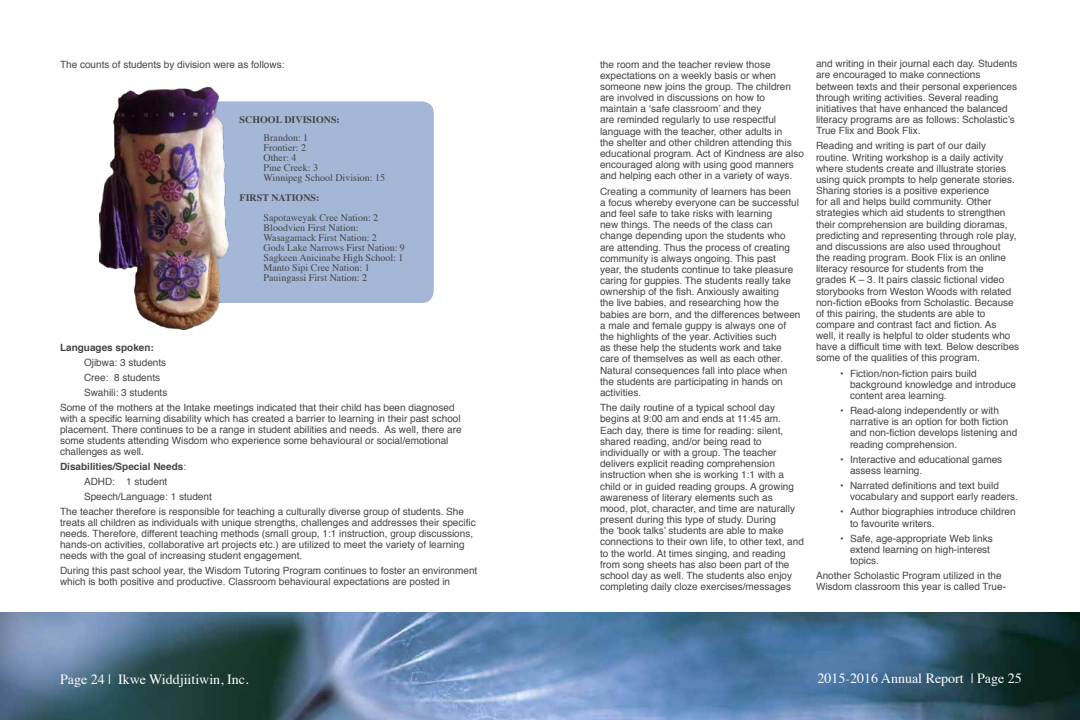
<style>
.page{position:relative;width:1080px;height:720px;background:#fff}
.page>*{position:absolute;margin:0;border:0;box-sizing:border-box;transform-origin:0 0}
.t1{font:14px "Times";color:#fff}
.t2{font:10px/11.2px "Helvetica";color:#464547}
.t3{font:10px/10px "Times";color:#464547}
.t4{font:700 10px "Helvetica";color:#464547}
.t5{font:700 10px "Times";color:#464547}
.s1{font-weight:400}
</style>
<div class="page">
<img style="left:0;top:612px;width:1080px;height:108px">
<div style="left:164px;top:101px;width:270px;height:202px;background:#a4b7d7;border-radius:12px"></div>
<img style="left:99px;top:87px;width:130px;height:242px">
<p class="t2" style="left:60px;top:59px;width:226px">The counts of students by division were as follows:</p>
<p class="t5" style="left:240px;top:110px;width:102px">SCHOOL DIVISIONS:</p>
<p class="t3" style="left:264px;top:132px;width:123px">Brandon: 1<br>Frontier: 2<br>Other: 4<br>Pine Creek: 3<br>Winnipeg School Division: 15</p>
<p class="t5" style="left:240px;top:188px;width:81px">FIRST NATIONS:</p>
<p class="t3" style="left:264px;top:211px;width:143px">Sapotaweyak Cree Nation: 2<br>Bloodvien First Nation:<br>Wasagamack First Nation: 2<br>Gods Lake Narrows First Nation: 9<br>Sagkeen Anicinabe High School: 1<br>Manto Sipi Cree Nation: 1<br>Pauingassi First Nation: 2</p>
<p class="t4" style="left:60px;top:339px;width:95px">Languages spoken:</p>
<p class="t2" style="left:84px;top:357px;width:84px">Ojibwa: 3 students</p>
<p class="t2" style="left:84px;top:372px;width:78px">Cree: 8 students</p>
<p class="t2" style="left:84px;top:387px;width:85px">Swahili: 3 students</p>
<p class="t2" style="left:60px;top:402px;width:396px">Some of the mothers at the Intake meetings indicated that their child has been diagnosed</p>
<p class="t2" style="left:60px;top:413px;width:403px">with a specific learning disability which has created a barrier to learning in their past school placement. There continues to be a range in student abilities and needs. As well, there are some students attending Wisdom who experience some behavioural or social/emotional challenges as well.</p>
<p class="t4" style="left:60px;top:458px;width:128px">Disabilities/Special Needs<span class="s1">:</span></p>
<p class="t2" style="left:84px;top:476px;width:85px">ADHD: 1 student</p>
<p class="t2" style="left:84px;top:491px;width:129px">Speech/Language: 1 student</p>
<p class="t2" style="left:60px;top:506px;width:406px">The teacher therefore is responsible for teaching a culturally diverse group of students. She</p>
<p class="t2" style="left:60px;top:517px;width:417px">treats all children as individuals with unique strengths, challenges and addresses their specific needs. Therefore, different teaching methods (small group, 1:1 instruction, group discussions, hands-on activities, collaborative art projects etc.) are utilized to meet the variety of learning needs with the goal of increasing student engagement.</p>
<p class="t2" style="left:60px;top:565px;width:419px">During this past school year, the Wisdom Tutoring Program continues to foster an environment which is both positive and productive. Classroom behavioural expectations are posted in</p>
<p class="t2" style="left:600px;top:59px;width:205px">the room and the teacher review those expectations on a weekly basis or when someone new joins the group. The children are involved in discussions on how to maintain a ‘safe classroom’ and they<br>are reminded regularly to use respectful language with the teacher, other adults in<br>the shelter and other children attending this educational program. Act of Kindness are also encouraged along with using good manners and helping each other in a variety of ways.</p>
<p class="t2" style="left:600px;top:186px;width:202px">Creating a community of learners has been<br>a focus whereby everyone can be successful and feel safe to take risks with learning<br>new things. The needs of the class can change depending upon the students who are attending. Thus the process of creating community is always ongoing. This past<br>year, the students continue to take pleasure caring for guppies. The students really take ownership of the fish. Anxiously awaiting<br>the live babies, and researching how the babies are born, and the differences between a male and female guppy is always one of the highlights of the year. Activities such<br>as these help the students work and take care of themselves as well as each other.<br>Natural consequences fall into place when the students are participating in hands on activities.</p>
<p class="t2" style="left:600px;top:402px;width:205px">The daily routine of a typical school day begins at 9:00 am and ends at 11:45 am.<br>Each day, there is time for reading: silent, shared reading, and/or being read to individually or with a group. The teacher delivers explicit reading comprehension instruction when she is working 1:1 with a child or in guided reading groups. A growing awareness of literary elements such as<br>mood, plot, character, and time are naturally present during this type of study. During<br>the ‘book talks’ students are able to make connections to their own life, to other text, and to the world. At times singing, and reading from song sheets has also been part of the school day as well. The students also enjoy completing daily cloze exercises/messages</p>
<p class="t2" style="left:816px;top:59px;width:203px">and writing in their journal each day. Students are encouraged to make connections between texts and their personal experiences through writing activities. Several reading initiatives that have enhanced the balanced literacy programs are as follows: Scholastic’s True Flix and Book Flix.</p>
<p class="t2" style="left:816px;top:141px;width:205px">Reading and writing is part of our daily routine. Writing workshop is a daily activity where students create and illustrate stories using quick prompts to help generate stories.<br>Sharing stories is a positive experience<br>for all and helps build community. Other strategies which aid students to strengthen their comprehension are building dioramas, predicting and representing through role play, and discussions are also used throughout<br>the reading program. Book Flix is an online literacy resource for students from the<br>grades K – 3. It pairs classic fictional video storybooks from Weston Woods with related non-fiction eBooks from Scholastic. Because of this pairing, the students are able to compare and contrast fact and fiction. As<br>well, it really is helpful to older students who have a difficult time with text. Below describes some of the qualities of this program.</p>
<p class="t2" style="left:850px;top:368px;width:168px;text-indent:-10px">• Fiction/non-fiction pairs build background knowledge and introduce content area learning.</p>
<p class="t2" style="left:850px;top:405px;width:169px;text-indent:-10px">• Read-along independently or with narrative is an option for both fiction and non-fiction develops listening and reading comprehension.</p>
<p class="t2" style="left:850px;top:454px;width:154px;text-indent:-10px">• Interactive and educational games assess learning.</p>
<p class="t2" style="left:850px;top:480px;width:169px;text-indent:-10px">• Narrated definitions and text build vocabulary and support early readers.</p>
<p class="t2" style="left:850px;top:507px;width:167px;text-indent:-10px">• Author biographies introduce children to favourite writers.</p>
<p class="t2" style="left:850px;top:533px;width:144px;text-indent:-10px">• Safe, age-appropriate Web links extend learning on high-interest topics.</p>
<p class="t2" style="left:816px;top:570px;width:192px">Another Scholastic Program utilized in the<br>Wisdom classroom this year is called True-</p>
<h1 class="t1" style="left:60px;top:666px;width:190px">Page 24 | Ikwe Widdjiitiwin, Inc.</h1>
<h1 class="t1" style="left:818px;top:665px;width:206px">2015-2016 Annual Report | Page 25</h1>
</div>
